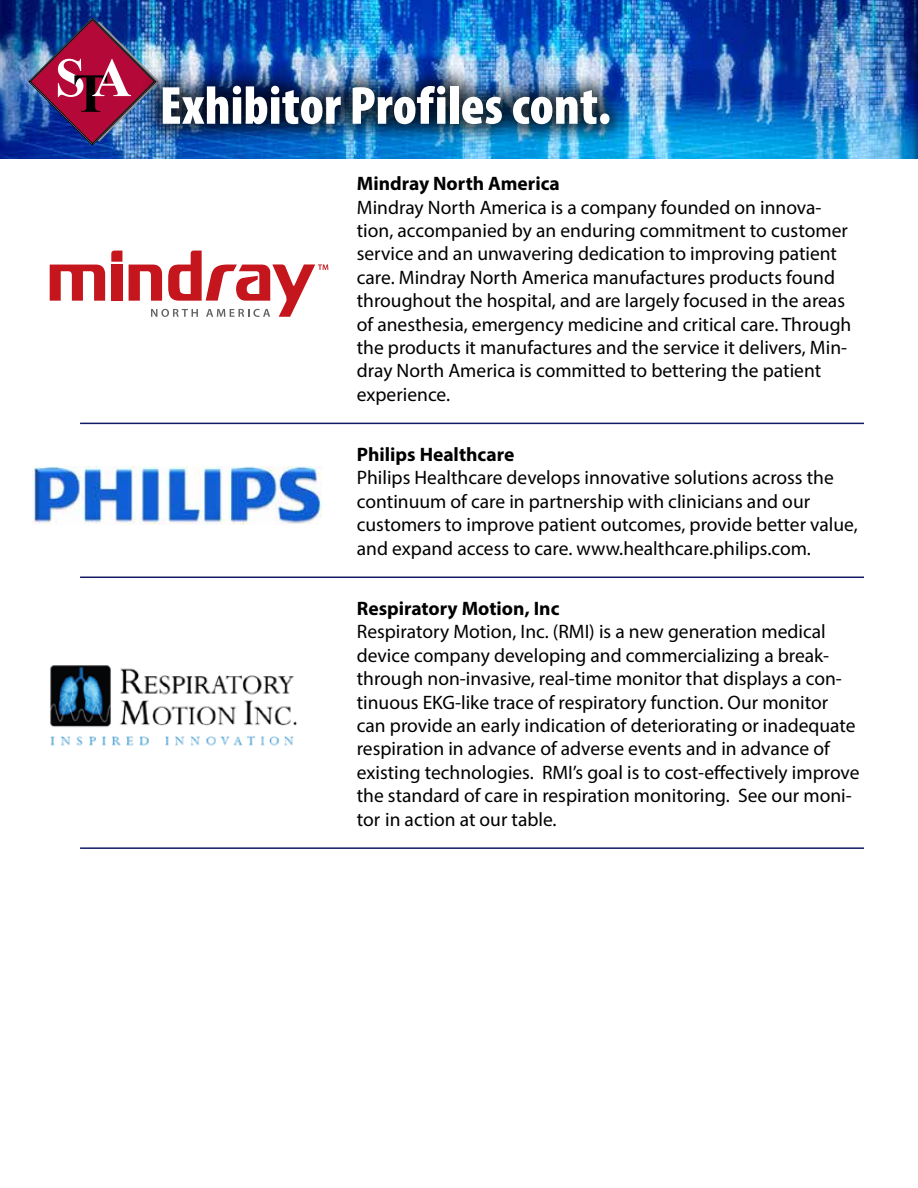
<style>
.page{position:relative;width:918px;height:1188px;background:#fff}
.page>*{position:absolute;margin:0;border:0;box-sizing:border-box;transform-origin:0 0}
.t1{font:900 condensed 54px "Myriad Pro";color:#fff}
.t2{font:19.5px/23.4px "Myriad Pro";color:#000}
.t3{font:700 19.5px "Myriad Pro";color:#000}
</style>
<div class="page">
<img style="left:0;top:0;width:918px;height:159px">
<img style="left:28px;top:18px;width:131px;height:128px">
<div style="left:141px;top:64px;width:490px;height:81px;background:#000;opacity:.75"></div>
<hr style="left:80px;top:423px;width:784px;height:1px;background:#111962">
<hr style="left:80px;top:577px;width:784px;height:1px;background:#111962">
<hr style="left:80px;top:847px;width:784px;height:2px;background:#111962">
<div style="left:111px;top:265px;width:11px;height:36px;background:#c4161c"></div>
<svg style="left:50px;top:265px;width:55px;height:36px"></svg>
<svg style="left:129px;top:251px;width:199px;height:66px"></svg>
<svg style="left:111px;top:251px;width:11px;height:11px"></svg>
<img style="left:32px;top:467px;width:289px;height:57px">
<img style="left:50px;top:665px;width:247px;height:81px">
<h1 class="t1" style="left:160px;top:76px;width:453px">Exhibitor Profiles cont.</h1>
<p class="t3" style="left:357px;top:171px;width:205px">Mindray North America</p>
<p class="t2" style="left:357px;top:195px;width:496px">Mindray North America is a company founded on innova&shy;tion, accompanied by an enduring commitment to customer service and an unwavering dedication to improving patient care. Mindray North America manufactures products found throughout the hospital, and are largely focused in the areas of anesthesia, emergency medicine and critical care. Through the products it manufactures and the service it delivers, Min&shy;dray North America is committed to bettering the patient experience.</p>
<p class="t3" style="left:357px;top:442px;width:159px">Philips Healthcare</p>
<p class="t2" style="left:357px;top:466px;width:503px">Philips Healthcare develops innovative solutions across the continuum of care in partnership with clinicians and our customers to improve patient outcomes, provide better value, and expand access to care. www.healthcare.philips.com.</p>
<p class="t3" style="left:357px;top:596px;width:204px">Respiratory Motion, Inc</p>
<p class="t2" style="left:357px;top:620px;width:504px">Respiratory Motion, Inc. (RMI) is a new generation medical device company developing and commercializing a break&shy;through non-invasive, real-time monitor that displays a con&shy;tinuous EKG-like trace of respiratory function. Our monitor can provide an early indication of deteriorating or inadequate respiration in advance of adverse events and in advance of existing technologies. RMI’s goal is to cost-effectively improve the standard of care in respiration monitoring. See our moni&shy;tor in action at our table.</p>
</div>
